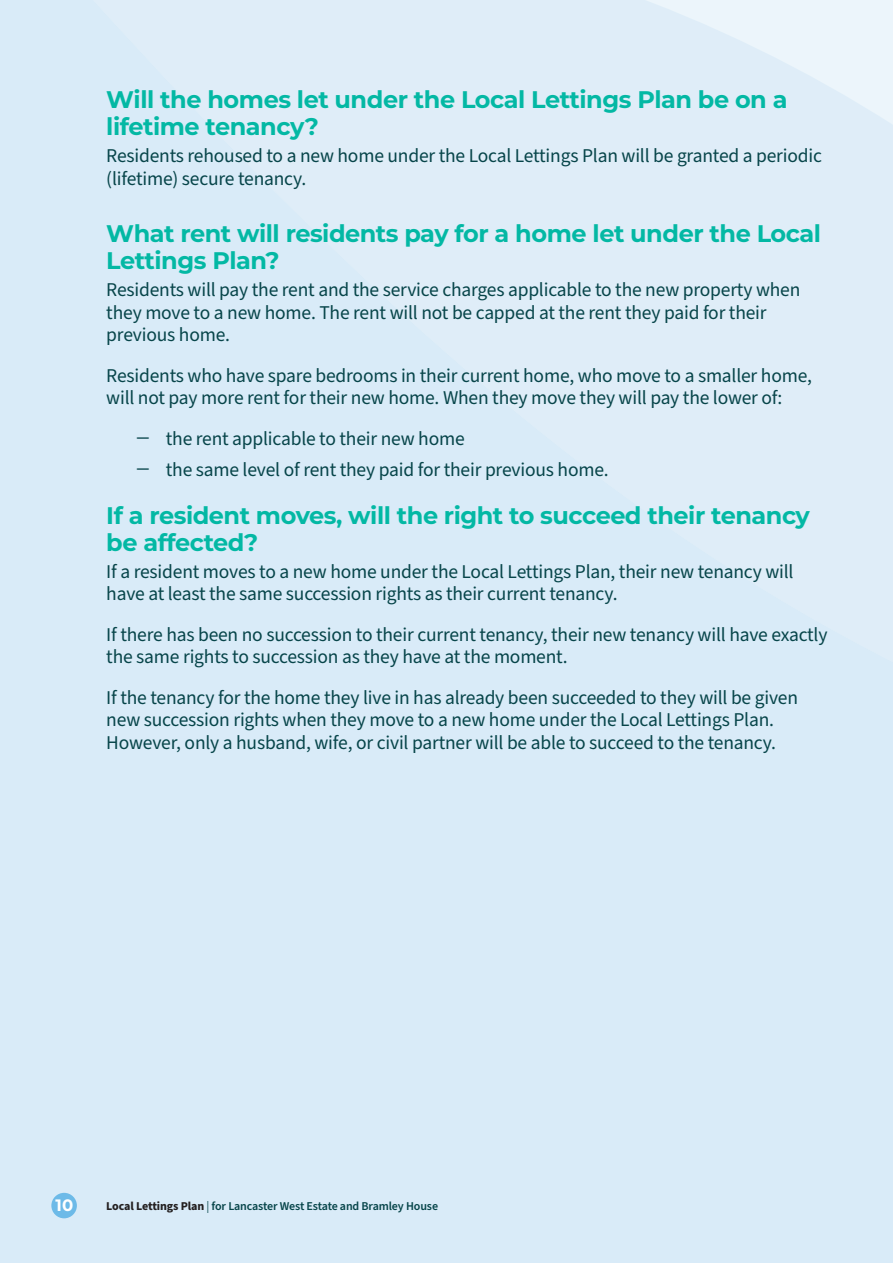
<style>
.page{position:relative;width:893px;height:1263px;background:#d9ebf8}
.page>*{position:absolute;margin:0;border:0;box-sizing:border-box;transform-origin:0 0}
._04_Text_sub_title{font:700 24px/27px "Montserrat";letter-spacing:-.02em;color:#03b8a4}
.Body_text{font:19.5px/22.5px "Source Sans Pro";letter-spacing:-.01em;color:#07454a}
.t1{font:700 16.5px "Montserrat";color:#fff}
.t2{font:600 12px "Source Sans Pro";letter-spacing:-.01em;color:#07454a}
.s1{font-family:"Montserrat";font-weight:500}
.s2{font-weight:700;color:#231f20}
.s3{font-weight:400}
</style>
<div class="page">
<div style="left:51px;top:1193px;width:26px;height:25px;background:#6dbae8;border-radius:50%"></div>
<p class="_04_Text_sub_title" style="left:106px;top:85px;width:683px">Will the homes let under the Local Lettings Plan be on a lifetime tenancy?</p>
<p class="Body_text" style="left:106px;top:145px;width:717px">Residents rehoused to a new home under the Local Lettings Plan will be granted a periodic (lifetime) secure tenancy.</p>
<p class="_04_Text_sub_title" style="left:106px;top:219px;width:716px">What rent will residents pay for a home let under the Local<br>Lettings Plan?</p>
<p class="Body_text" style="left:106px;top:279px;width:696px">Residents will pay the rent and the service charges applicable to the new property when they move to a new home. The rent will not be capped at the rent they paid for their previous home.</p>
<p class="Body_text" style="left:106px;top:364px;width:707px">Residents who have spare bedrooms in their current home, who move to a smaller home, will not pay more rent for their new home. When they move they will pay the lower of:</p>
<p class="Body_text" style="left:136px;top:427px;width:330px"><span class="s1">‒</span> the rent applicable to their new home</p>
<p class="Body_text" style="left:136px;top:458px;width:474px"><span class="s1">‒</span> the same level of rent they paid for their previous home.</p>
<p class="_04_Text_sub_title" style="left:106px;top:501px;width:705px">If a resident moves, will the right to succeed their tenancy be affected?</p>
<p class="Body_text" style="left:106px;top:560px;width:689px">If a resident moves to a new home under the Local Lettings Plan, their new tenancy will have at least the same succession rights as their current tenancy.</p>
<p class="Body_text" style="left:106px;top:623px;width:723px">If there has been no succession to their current tenancy, their new tenancy will have exactly the same rights to succession as they have at the moment.</p>
<p class="Body_text" style="left:106px;top:686px;width:693px">If the tenancy for the home they live in has already been succeeded to they will be given new succession rights when they move to a new home under the Local Lettings Plan.<br>However, only a husband, wife, or civil partner will be able to succeed to the tenancy.</p>
<p class="t1" style="left:55px;top:1193px;width:20px">10</p>
<p class="t2" style="left:106px;top:1198px;width:333px"><span class="s2">Local Lettings Plan</span> <span class="s3">|</span> for Lancaster West Estate and Bramley House</p>
</div>
